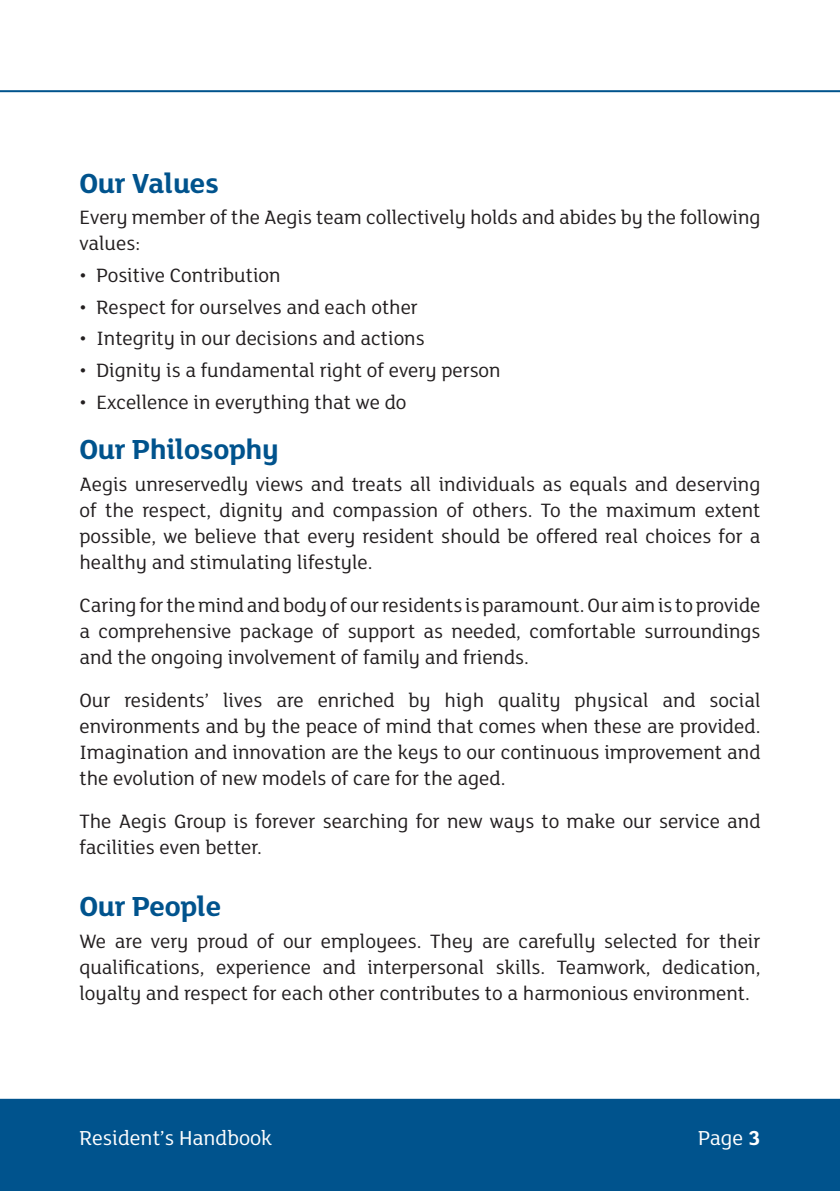
<style>
.page{position:relative;width:840px;height:1191px;background:#fff}
.page>*{position:absolute;margin:0;border:0;box-sizing:border-box;transform-origin:0 0}
.Sub_Heads{font:700 30px "FS Lola";letter-spacing:-.01em;color:#00538d}
.t1{font:22px "FS Lola";color:#fff}
.Body{font:21px/26px "FS Lola";color:#231f20;text-align:justify}
.s1{font-weight:700}
</style>
<div class="page">
<div style="left:0;top:1099px;width:839px;height:92px;background:#00538d"></div>
<hr style="left:0;top:90px;width:839px;height:2px;background:#00538d">
<hr style="left:0;top:1098px;width:839px;height:2px;background:#00538d">
<p class="Sub_Heads" style="left:79px;top:162px;width:141px">Our Values</p>
<p class="Body" style="left:79px;top:204px;width:682px">Every member of the Aegis team collectively holds and abides by the following values:</p>
<p class="Body" style="left:79px;top:261px;width:203px">• Positive Contribution</p>
<p class="Body" style="left:79px;top:293px;width:340px">• Respect for ourselves and each other</p>
<p class="Body" style="left:79px;top:325px;width:346px">• Integrity in our decisions and actions</p>
<p class="Body" style="left:79px;top:356px;width:422px">• Dignity is a fundamental right of every person</p>
<p class="Body" style="left:79px;top:388px;width:328px">• Excellence in everything that we do</p>
<p class="Sub_Heads" style="left:79px;top:429px;width:201px">Our Philosophy</p>
<p class="Body" style="left:79px;top:470px;width:682px">Aegis unreservedly views and treats all individuals as equals and deserving of the respect, dignity and compassion of others. To the maximum extent possible, we believe that every resident should be offered real choices for a healthy and stimulating lifestyle.</p>
<p class="Body" style="left:79px;top:591px;width:682px">Caring for the mind and body of our residents is paramount. Our aim is to provide a comprehensive package of support as needed, comfortable surroundings and the ongoing involvement of family and friends.</p>
<p class="Body" style="left:79px;top:686px;width:682px">Our residents’ lives are enriched by high quality physical and social environments and by the peace of mind that comes when these are provided.<br>Imagination and innovation are the keys to our continuous improvement and the evolution of new models of care for the aged.</p>
<p class="Body" style="left:79px;top:807px;width:682px">The Aegis Group is forever searching for new ways to make our service and facilities even better.</p>
<p class="Sub_Heads" style="left:79px;top:886px;width:143px">Our People</p>
<p class="Body" style="left:79px;top:927px;width:682px">We are very proud of our employees. They are carefully selected for their qualifications, experience and interpersonal skills. Teamwork, dedication, loyalty and respect for each other contributes to a harmonious environment.</p>
<p class="t1" style="left:79px;top:1123px;width:194px">Resident’s Handbook</p>
<p class="t1" style="left:697px;top:1123px;width:64px">Page <span class="s1">3</span></p>
</div>
